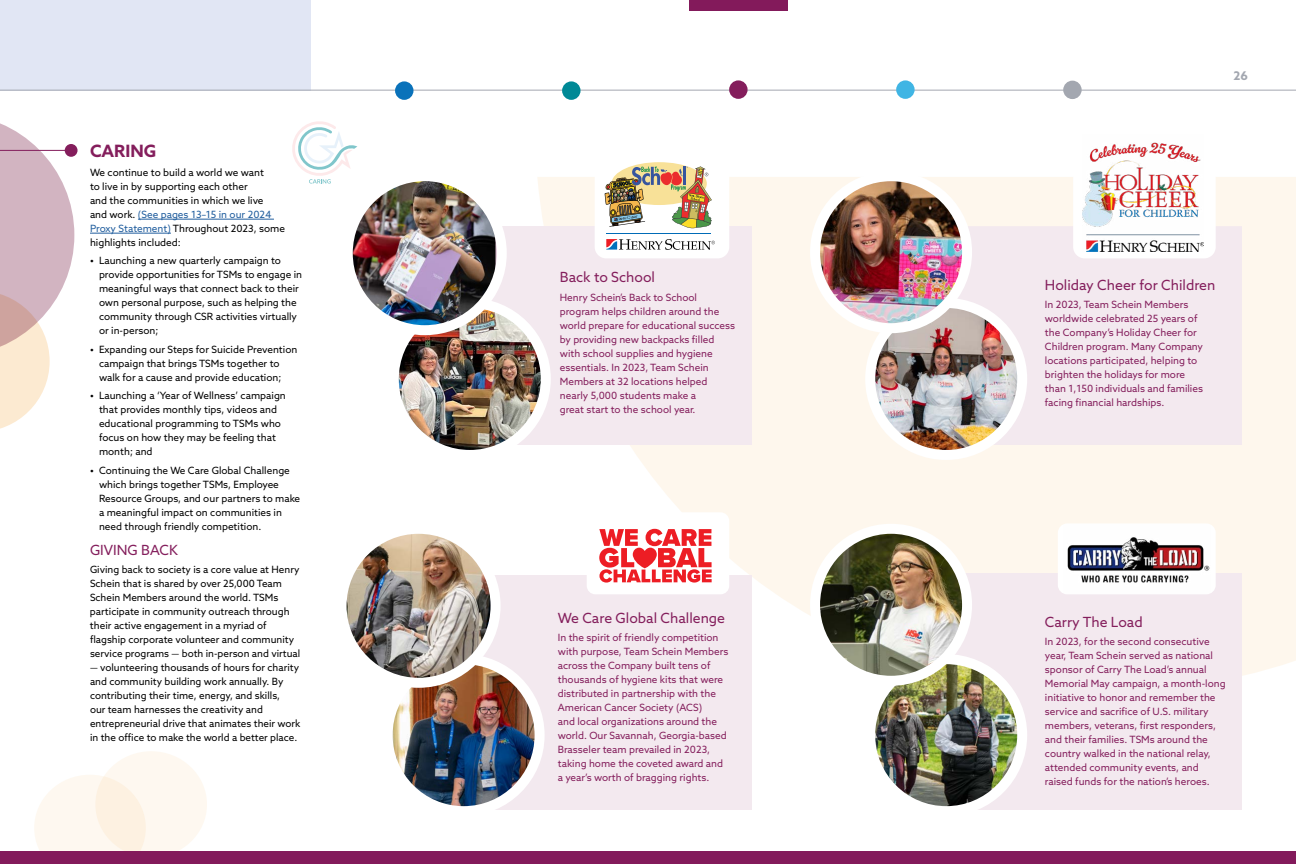
<style>
.page{position:relative;width:1296px;height:864px;background:#fff}
.page>*{position:absolute;margin:0;border:0;box-sizing:border-box;transform-origin:0 0}
.t1{font:700 17px "Azo Sans";color:#841e5c}
.t2{font:14px "Azo Sans";color:#841e5c}
.t3{font:700 12px "Azo Sans";color:#a3a7b0}
.t4{font:10px/14px "Azo Sans";color:#000}
.t5{font:10px/14px "Azo Sans";color:#841e5c}
.s1{color:#215e9e}
.s2{font-weight:700}
</style>
<div class="page">
<div style="left:0;top:0;width:310px;height:91px;background:#e1e6f4"></div>
<hr style="left:0;top:90px;width:1296px;height:1px;background:#a3a7b0">
<div style="left:1063px;top:81px;width:19px;height:18px;background:#a3a7b0;border-radius:50%"></div>
<div style="left:729px;top:80px;width:19px;height:19px;background:#841e5c;border-radius:50%"></div>
<div style="left:896px;top:80px;width:19px;height:19px;background:#40b5e4;border-radius:50%"></div>
<div style="left:562px;top:81px;width:19px;height:19px;background:#008996;border-radius:50%"></div>
<div style="left:395px;top:81px;width:18px;height:19px;background:#0a72ba;border-radius:50%"></div>
<svg style="left:537px;top:177px;width:759px;height:499px;background:#fef8ef"></svg>
<svg style="left:34px;top:775px;width:90px;height:77px"></svg>
<div style="left:95px;top:751px;width:112px;height:107px;background:linear-gradient(to right,#fcefe1,#fdf8f3);border-radius:50%"></div>
<svg style="left:0;top:123px;width:74px;height:306px"></svg>
<div style="left:0;top:852px;width:1296px;height:12px;background:#831a5b"></div>
<div style="left:445px;top:226px;width:307px;height:219px;background:#f3e9ef"></div>
<div style="left:445px;top:575px;width:307px;height:235px;background:#f3e9ef"></div>
<hr style="left:138px;top:219px;width:136px;height:1px;background:#215e9e">
<hr style="left:90px;top:233px;width:81px;height:1px;background:#215e9e">
<div style="left:892px;top:226px;width:350px;height:219px;background:#f3e9ef"></div>
<div style="left:925px;top:573px;width:317px;height:237px;background:#f3e9ef"></div>
<div style="left:587px;top:512px;width:142px;height:82px;background:#fff;border-radius:9px"></div>
<svg style="left:599px;top:529px;width:113px;height:54px"></svg>
<div style="left:1058px;top:523px;width:158px;height:71px;background:#fff;border-radius:9px"></div>
<img style="left:1062px;top:523px;width:149px;height:60px">
<img style="left:394px;top:303px;width:152px;height:152px;border-radius:76px">
<div style="left:389px;top:298px;width:162px;height:162px;border:10px solid #fff;border-radius:50%"></div>
<img style="left:870px;top:303px;width:152px;height:152px;border-radius:76px">
<div style="left:865px;top:298px;width:162px;height:162px;border:10px solid #fff;border-radius:50%"></div>
<img style="left:870px;top:659px;width:152px;height:152px;border-radius:76px">
<div style="left:865px;top:654px;width:162px;height:162px;border:10px solid #fff;border-radius:50%"></div>
<svg style="left:292px;top:121px;width:65px;height:63px"></svg>
<div style="left:1073px;top:130px;width:143px;height:128px;background:#fff;border-radius:12px"></div>
<img style="left:1083px;top:142px;width:121px;height:110px">
<img style="left:348px;top:176px;width:148px;height:154px">
<div style="left:343px;top:171px;width:164px;height:164px;border:10px solid #fff;border-radius:50%"></div>
<div style="left:595px;top:144px;width:134px;height:114px;background:#fff;border-radius:12px"></div>
<div style="left:612px;top:162px;width:95px;height:43px;background:#f8e198;border-radius:50%"></div>
<svg style="left:606px;top:239px;width:109px;height:11px"></svg>
<img style="left:605px;top:166px;width:107px;height:62px">
<hr style="left:606px;top:234px;width:105px;height:1px;background:#006bb7">
<img style="left:815px;top:180px;width:152px;height:148px">
<div style="left:810px;top:171px;width:162px;height:162px;border:10px solid #fff;border-radius:50%"></div>
<img style="left:815px;top:529px;width:152px;height:152px;border-radius:76px">
<div style="left:810px;top:524px;width:162px;height:162px;border:10px solid #fff;border-radius:50%"></div>
<img style="left:388px;top:659px;width:152px;height:152px;border-radius:76px">
<div style="left:383px;top:654px;width:162px;height:162px;border:10px solid #fff;border-radius:50%"></div>
<img style="left:342px;top:529px;width:154px;height:154px;border-radius:77px">
<div style="left:337px;top:524px;width:164px;height:164px;border:10px solid #fff;border-radius:50%"></div>
<hr style="left:0;top:150px;width:71px;height:1px;background:#841e5c">
<div style="left:65px;top:144px;width:13px;height:13px;background:#841e5c;border-radius:50%"></div>
<div style="left:689px;top:0;width:99px;height:10px;background:#831a5b"></div>
<h1 class="t1" style="left:90px;top:140px;width:68px">CARING</h1>
<p class="t4" style="left:90px;top:165px;width:197px">We continue to build a world we want<br>to live in by supporting each other<br>and the communities in which we live<br>and work. <span class="s1">(See pages 13–15 in our 2024<br>Proxy Statement)</span> Throughout 2023, some highlights included:</p>
<p class="t4" style="left:99px;top:254px;width:205px;text-indent:-9px"><span class="s2">•</span> Launching a new quarterly campaign to provide opportunities for TSMs to engage in meaningful ways that connect back to their own personal purpose, such as helping the community through CSR activities virtually or in-person;</p>
<p class="t4" style="left:99px;top:342px;width:200px;text-indent:-9px"><span class="s2">•</span> Expanding our Steps for Suicide Prevention campaign that brings TSMs together to walk for a cause and provide education;</p>
<p class="t4" style="left:99px;top:389px;width:188px;text-indent:-9px"><span class="s2">•</span> Launching a ‘Year of Wellness’ campaign that provides monthly tips, videos and educational programming to TSMs who focus on how they may be feeling that month; and</p>
<p class="t4" style="left:99px;top:463px;width:203px;text-indent:-9px"><span class="s2">•</span> Continuing the We Care Global Challenge which brings together TSMs, Employee Resource Groups, and our partners to make a meaningful impact on communities in need through friendly competition.</p>
<h2 class="t2" style="left:90px;top:541px;width:89px">GIVING BACK</h2>
<p class="t4" style="left:90px;top:563px;width:212px">Giving back to society is a core value at Henry Schein that is shared by over 25,000 Team Schein Members around the world. TSMs participate in community outreach through their active engagement in a myriad of flagship corporate volunteer and community service programs — both in-person and virtual</p>
<p class="t4" style="left:90px;top:661px;width:212px">— volunteering thousands of hours for charity and community building work annually. By contributing their time, energy, and skills,<br>our team harnesses the creativity and entrepreneurial drive that animates their work in the office to make the world a better place.</p>
<h2 class="t2" style="left:560px;top:268px;width:97px">Back to School</h2>
<p class="t5" style="left:560px;top:290px;width:177px">Henry Schein’s Back to School program helps children around the world prepare for educational success by providing new backpacks filled with school supplies and hygiene essentials. In 2023, Team Schein<br>Members at 32 locations helped nearly 5,000 students make a<br>great start to the school year.</p>
<h2 class="t2" style="left:558px;top:609px;width:169px">We Care Global Challenge</h2>
<p class="t5" style="left:558px;top:631px;width:172px">In the spirit of friendly competition with purpose, Team Schein Members across the Company built tens of thousands of hygiene kits that were distributed in partnership with the American Cancer Society (ACS)<br>and local organizations around the world. Our Savannah, Georgia-based Brasseler team prevailed in 2023, taking home the coveted award and a year’s worth of bragging rights.</p>
<p class="t3" style="left:1234px;top:68px;width:16px">26</p>
<h2 class="t2" style="left:1045px;top:275px;width:172px">Holiday Cheer for Children</h2>
<p class="t5" style="left:1045px;top:297px;width:160px">In 2023, Team Schein Members worldwide celebrated 25 years of the Company’s Holiday Cheer for<br>Children program. Many Company locations participated, helping to brighten the holidays for more than 1,150 individuals and families facing financial hardships.</p>
<h2 class="t2" style="left:1045px;top:613px;width:99px">Carry The Load</h2>
<p class="t5" style="left:1045px;top:635px;width:182px">In 2023, for the second consecutive year, Team Schein served as national sponsor of Carry The Load’s annual Memorial May campaign, a month-long initiative to honor and remember the service and sacrifice of U.S. military members, veterans, first responders, and their families. TSMs around the country walked in the national relay, attended community events, and raised funds for the nation’s heroes.</p>
</div>
